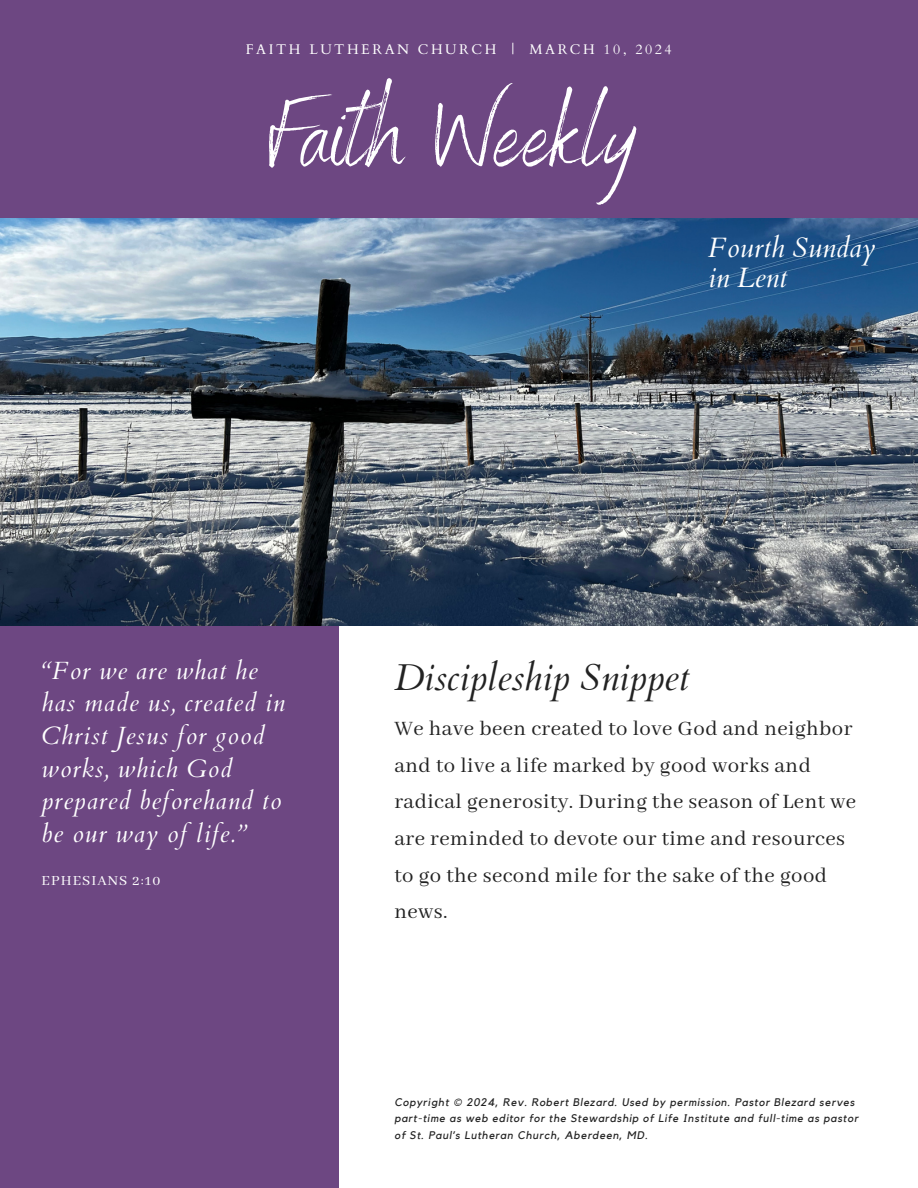
<style>
.page{position:relative;width:918px;height:1188px;background:#fff}
.page>*{position:absolute;margin:0;border:0;box-sizing:border-box;transform-origin:0 0}
.t1{font:99.6px "Benedict";color:#fff}
.t2{font:italic 37.35px "Cardo";color:#222}
.t3{font:italic 28.05px/30.3px "Cardo";color:#fff}
.t4{font:italic 24.9px/32.7px "Cardo";letter-spacing:.04em;color:#fff}
.t5{font:22.8px/36.6px "Abhaya Libre";letter-spacing:.02em;color:#222}
.t6{font:15.6px "Abhaya Libre";letter-spacing:.07em;color:#fff}
.t7{font:13.95px "Cardo";letter-spacing:.18em;color:#fff}
.t8{font:italic 10.95px/16.5px "Kollektif";letter-spacing:.07em;color:#222}
</style>
<div class="page">
<div style="left:0;top:593px;width:339px;height:595px;background:#6d4782"></div>
<img style="left:0;top:217px;width:918px;height:408px">
<div style="left:0;top:0;width:918px;height:217px;background:#6d4782"></div>
<h6 class="t7" style="left:246px;top:41px;width:427px">FAITH LUTHERAN CHURCH | MARCH 10, 2024</h6>
<p class="t1" style="left:269px;top:71px;width:369px">Faith Weekly</p>
<h4 class="t3" style="left:708px;top:233px;width:169px">Fourth Sunday in Lent</h4>
<h5 class="t4" style="left:42px;top:654px;width:245px">“For we are what he has made us, created in<br>Christ Jesus for good works, which God prepared beforehand to be our way of life.”</h5>
<h2 class="t6" style="left:42px;top:872px;width:120px">EPHESIANS 2:10</h2>
<h1 class="t2" style="left:394px;top:653px;width:296px">Discipleship Snippet</h1>
<p class="t5" style="left:394px;top:711px;width:463px">We have been created to love God and neighbor and to live a life marked by good works and radical generosity. During the season of Lent we are reminded to devote our time and resources to go the second mile for the sake of the good news.</p>
<h3 class="t8" style="left:394px;top:1094px;width:465px">Copyright © 2024, Rev. Robert Blezard. Used by permission. Pastor Blezard serves part-time as web editor for the Stewardship of Life Institute and full-time as pastor of St. Paul’s Lutheran Church, Aberdeen, MD.</h3>
</div>
